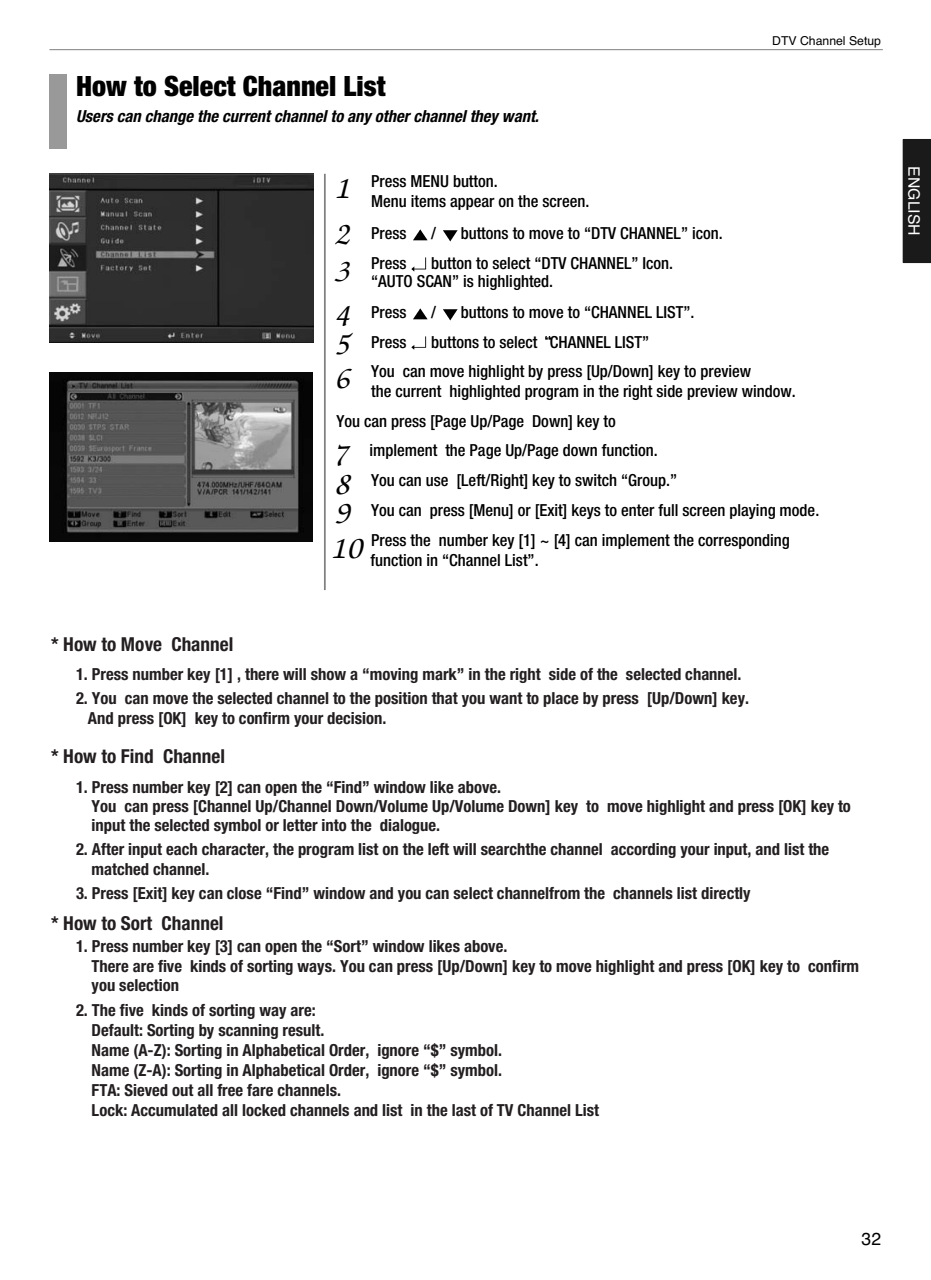
<style>
.page{position:relative;width:931px;height:1280px;background:#fff}
.page>*{position:absolute;margin:0;border:0;box-sizing:border-box;transform-origin:0 0}
.t1{font:italic 31.5px/29.1px "Zapf Chancery";color:#000}
.t2{font:900 condensed 28px "Helvetica Neue";color:#000}
.t3{font:700 condensed 19.25px "Helvetica Neue";color:#231f20}
.t4{font:17.5px "Helvetica";color:#000}
.t5{font:700 condensed 16.62px/19.9px "Helvetica Neue";color:#231f20}
.t6{font:500 condensed 16.62px/19.9px "Helvetica Neue";color:#000}
.t7{font:italic 700 condensed 16.62px "Helvetica Neue";color:#000}
.t8{font:15.75px "Helvetica";color:#fff}
.t9{font:italic 12.25px "Helvetica";color:#000}
</style>
<div class="page">
<hr style="left:49px;top:49px;width:834px;height:1px;background:#808080">
<div style="left:903px;top:139px;width:28px;height:124px;background:#1a1a1a"></div>
<img style="left:413px;top:229px;width:15px;height:12px">
<img style="left:443px;top:230px;width:15px;height:12px">
<img style="left:411px;top:257px;width:16px;height:15px">
<img style="left:413px;top:308px;width:15px;height:12px">
<img style="left:443px;top:309px;width:15px;height:12px">
<img style="left:411px;top:336px;width:16px;height:14px">
<img style="left:545px;top:336px;width:6px;height:4px">
<div style="left:49px;top:74px;width:18px;height:75px;background:#999"></div>
<hr style="left:324px;top:174px;width:2px;height:416px;background:#808080">
<img style="left:49px;top:174px;width:264px;height:168px">
<img style="left:49px;top:372px;width:263px;height:169px">
<h2 class="t2" style="left:76px;top:76px;width:311px">How to Select Channel List</h2>
<p class="t7" style="left:76px;top:110px;width:464px">Users can change the current channel to any other channel they want.</p>
<p class="t9" style="left:772px;top:37px;width:110px">DTV Channel Setup</p>
<p class="t6" style="left:371px;top:173px;width:220px">Press MENU button.<br>Menu items appear on the screen.</p>
<p class="t6" style="left:371px;top:224px;width:37px">Press</p>
<p class="t6" style="left:431px;top:224px;width:6px">/</p>
<p class="t6" style="left:461px;top:224px;width:264px">buttons to move to “DTV CHANNEL” icon.</p>
<p class="t6" style="left:371px;top:254px;width:37px">Press</p>
<h1 class="t1" style="left:336px;top:177px;width:17px">1</h1>
<h1 class="t1" style="left:336px;top:223px;width:17px">2</h1>
<p class="t6" style="left:371px;top:255px;width:304px;line-height:18.6px;text-indent:60px">button to select “DTV CHANNEL” Icon. “AUTO SCAN” is highlighted.</p>
<p class="t6" style="left:371px;top:304px;width:37px">Press</p>
<p class="t6" style="left:431px;top:304px;width:6px">/</p>
<p class="t6" style="left:461px;top:304px;width:235px">buttons to move to “CHANNEL LIST”.</p>
<p class="t6" style="left:371px;top:334px;width:37px">Press</p>
<h1 class="t1" style="left:336px;top:252px;width:17px;line-height:44.4px">3<br>4</h1>
<h1 class="t1" style="left:336px;top:330px;width:17px;line-height:34.1px">5<br>6</h1>
<p class="t6" style="left:371px;top:329px;width:382px;line-height:28.3px;text-indent:60px">buttons to select CHANNEL LIST”<br>You can move highlight by press [Up/Down] key to preview</p>
<p class="t6" style="left:371px;top:382px;width:426px">the current highlighted program in the right side preview window.</p>
<p class="t6" style="left:336px;top:412px;width:281px">You can press [Page Up/Page Down] key to</p>
<p class="t6" style="left:369px;top:442px;width:290px">implement the Page Up/Page down function.</p>
<p class="t6" style="left:371px;top:472px;width:308px">You can use [Left/Right] key to switch “Group.”</p>
<p class="t6" style="left:371px;top:501px;width:450px">You can press [Menu] or [Exit] keys to enter full screen playing mode.</p>
<p class="t6" style="left:371px;top:531px;width:420px">Press the number key [1] ~ [4] can implement the corresponding</p>
<p class="t6" style="left:370px;top:551px;width:170px">function in “Channel List”.</p>
<h1 class="t1" style="left:335px;top:444px;width:19px;text-align:justify">7<br>8<br>9</h1>
<h1 class="t1" style="left:333px;top:537px;width:33px">10</h1>
<p class="t8" style="left:920px;top:166px;width:71px;rotate:90deg">ENGLISH</p>
<p class="t3" style="left:51px;top:637px;width:184px">* How to Move Channel</p>
<p class="t5" style="left:76px;top:665px;width:667px">1. Press number key [1] , there will show a “moving mark” in the right side of the selected channel.</p>
<p class="t5" style="left:88px;top:690px;width:663px;line-height:19.2px;text-indent:-12px">2. You can move the selected channel to the position that you want to place by press [Up/Down] key.<br>And press [OK] key to confirm your decision.</p>
<p class="t3" style="left:51px;top:749px;width:175px">* How to Find Channel</p>
<p class="t5" style="left:92px;top:778px;width:761px;line-height:19.2px;text-indent:-16px">1. Press number key [2] can open the “Find” window like above.<br>You can press [Channel Up/Channel Down/Volume Up/Volume Down] key to move highlight and press [OK] key to input the selected symbol or letter into the dialogue.</p>
<p class="t5" style="left:92px;top:841px;width:739px;line-height:19.2px;text-indent:-16px">2. After input each character, the program list on the left will searchthe channel according your input, and list the matched channel.</p>
<p class="t5" style="left:76px;top:884px;width:676px">3. Press [Exit] key can close “Find” window and you can select channelfrom the channels list directly</p>
<p class="t3" style="left:51px;top:916px;width:174px">* How to Sort Channel</p>
<p class="t5" style="left:92px;top:937px;width:769px;text-indent:-16px">1. Press number key [3] can open the “Sort” window likes above.<br>There are five kinds of sorting ways. You can press [Up/Down] key to move highlight and press [OK] key to confirm you selection</p>
<p class="t5" style="left:92px;top:1001px;width:509px;text-indent:-16px">2. The five kinds of sorting way are:<br>Default: Sorting by scanning result.<br>Name (A-Z): Sorting in Alphabetical Order, ignore “$” symbol.<br>Name (Z-A): Sorting in Alphabetical Order, ignore “$” symbol.<br>FTA: Sieved out all free fare channels.<br>Lock: Accumulated all locked channels and list in the last of TV Channel List</p>
<p class="t4" style="left:862px;top:1232px;width:21px">32</p>
</div>
